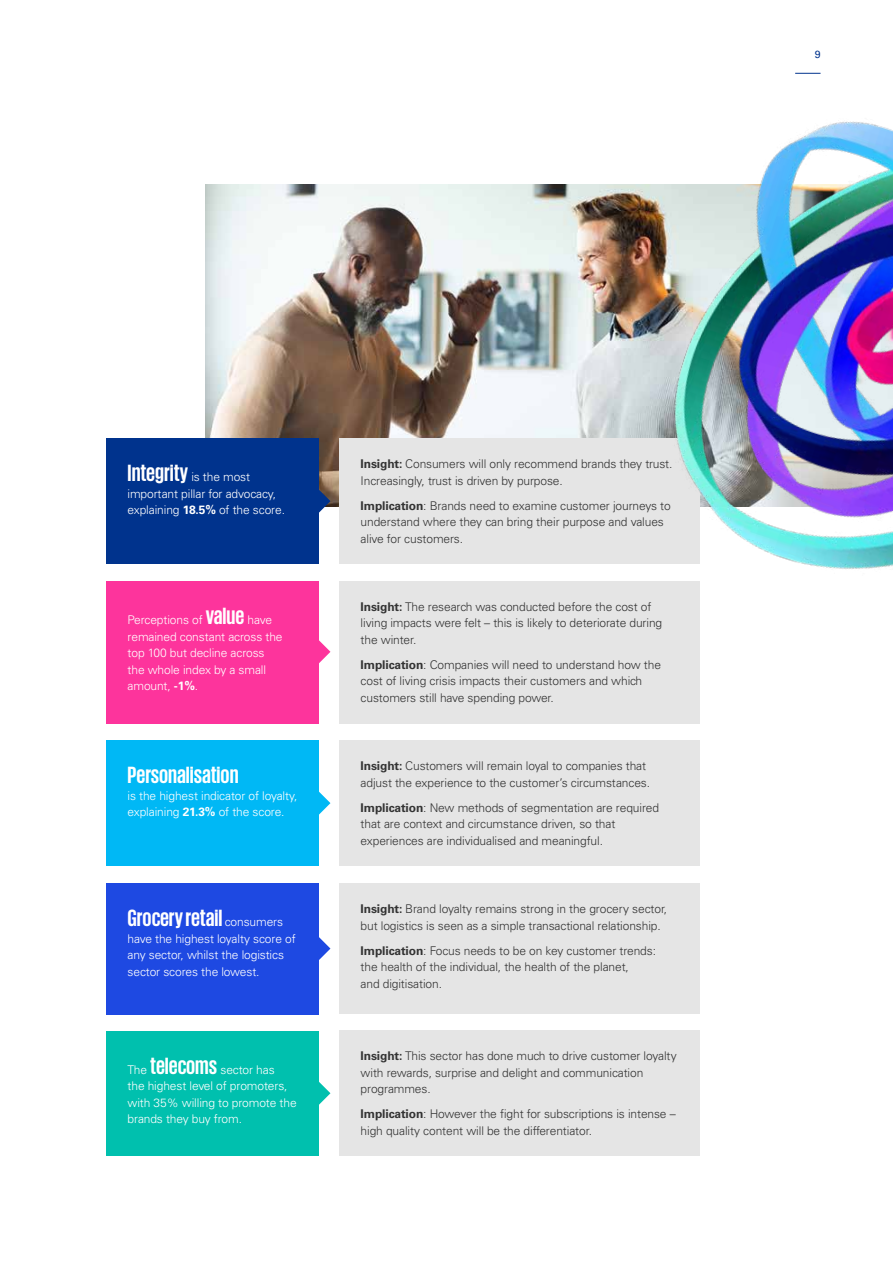
<style>
.page{position:relative;width:893px;height:1263px;background:#fff}
.page>*{position:absolute;margin:0;border:0;box-sizing:border-box;transform-origin:0 0}
.t1{font:700 24px "KPMG";color:#fff}
.t2{font:300 12px/16.5px "Univers LT Std";letter-spacing:-.01em;color:#333}
.t3{font:300 12px/16.5px "Univers LT Std";letter-spacing:-.01em;color:#fff}
.t4{font:10.5px "Univers LT Std";color:#00338d}
.s1{font-family:"Univers LT Std";font-weight:300;font-size:12px}
.s2{font-weight:700}
.s3{font-family:"KPMG";font-weight:700;font-size:24px}
</style>
<div class="page">
<img style="left:206px;top:184px;width:372px;height:322px">
<svg style="left:319px;top:1082px;width:11px;height:23px"></svg>
<div style="left:106px;top:438px;width:213px;height:126px;background:#00338d"></div>
<svg style="left:319px;top:489px;width:11px;height:24px"></svg>
<div style="left:339px;top:438px;width:361px;height:126px;background:#e5e5e5"></div>
<div style="left:106px;top:581px;width:213px;height:142px;background:#fd349c"></div>
<svg style="left:319px;top:640px;width:11px;height:23px"></svg>
<div style="left:339px;top:581px;width:361px;height:142px;background:#e5e5e5"></div>
<div style="left:106px;top:740px;width:213px;height:126px;background:#00b8f5"></div>
<svg style="left:319px;top:791px;width:11px;height:24px"></svg>
<div style="left:339px;top:740px;width:361px;height:126px;background:#e5e5e5"></div>
<div style="left:106px;top:883px;width:213px;height:131px;background:#1e49e2"></div>
<svg style="left:319px;top:937px;width:11px;height:23px"></svg>
<div style="left:339px;top:883px;width:361px;height:131px;background:#e5e5e5"></div>
<div style="left:106px;top:1031px;width:213px;height:125px;background:#00c0ae"></div>
<div style="left:339px;top:1030px;width:361px;height:126px;background:#e5e5e5"></div>
<img style="left:578px;top:72px;width:315px;height:497px">
<svg style="left:795px;top:73px;width:25px;height:1px"></svg>
<p class="t4" style="left:815px;top:48px;width:7px">9</p>
<h1 class="t1" style="left:128px;top:461px;width:124px">Integrity <span class="s1">is the most</span></h1>
<p class="t3" style="left:128px;top:485px;width:159px">important pillar for advocacy, explaining <span class="s2">18.5%</span> of the score.</p>
<p class="t2" style="left:361px;top:456px;width:313px"><span class="s2">Insight:</span> Consumers will only recommend brands they trust.<br>Increasingly, trust is driven by purpose.</p>
<p class="t2" style="left:361px;top:497px;width:312px"><span class="s2">Implication</span>: Brands need to examine customer journeys to understand where they can bring their purpose and values alive for customers.</p>
<p class="t3" style="left:128px;top:612px;width:157px">Perceptions of <span class="s3">value</span> have remained constant across the top 100 but decline across the whole index by a small amount, <span class="s2">-1%</span>.</p>
<p class="t2" style="left:361px;top:598px;width:303px"><span class="s2">Insight:</span> The research was conducted before the cost of living impacts were felt – this is likely to deteriorate during the winter.</p>
<p class="t2" style="left:361px;top:656px;width:302px"><span class="s2">Implication</span>: Companies will need to understand how the cost of living crisis impacts their customers and which customers still have spending power.</p>
<h1 class="t1" style="left:128px;top:763px;width:113px">Personalisation</h1>
<p class="t3" style="left:128px;top:787px;width:172px">is the highest indicator of loyalty, explaining <span class="s2">21.3%</span> of the score.</p>
<h1 class="t1" style="left:128px;top:906px;width:157px">Grocery retail <span class="s1">consumers</span></h1>
<p class="t3" style="left:128px;top:930px;width:170px">have the highest loyalty score of any sector, whilst the logistics sector scores the lowest.</p>
<p class="t2" style="left:361px;top:758px;width:291px"><span class="s2">Insight:</span> Customers will remain loyal to companies that adjust the experience to the customer’s circumstances.</p>
<p class="t2" style="left:361px;top:799px;width:300px"><span class="s2">Implication</span>: New methods of segmentation are required that are context and circumstance driven, so that experiences are individualised and meaningful.</p>
<p class="t2" style="left:361px;top:901px;width:308px"><span class="s2">Insight:</span> Brand loyalty remains strong in the grocery sector, but logistics is seen as a simple transactional relationship.</p>
<p class="t2" style="left:361px;top:942px;width:297px"><span class="s2">Implication</span>: Focus needs to be on key customer trends: the health of the individual, the health of the planet,<br>and digitisation.</p>
<p class="t3" style="left:128px;top:1061px;width:171px">The <span class="s3">telecoms</span> sector has<br>the highest level of promoters, with 35% willing to promote the brands they buy from.</p>
<p class="t2" style="left:361px;top:1048px;width:318px"><span class="s2">Insight:</span> This sector has done much to drive customer loyalty with rewards, surprise and delight and communication programmes.</p>
<p class="t2" style="left:361px;top:1106px;width:317px"><span class="s2">Implication</span>: However the fight for subscriptions is intense – high quality content will be the differentiator.</p>
</div>
